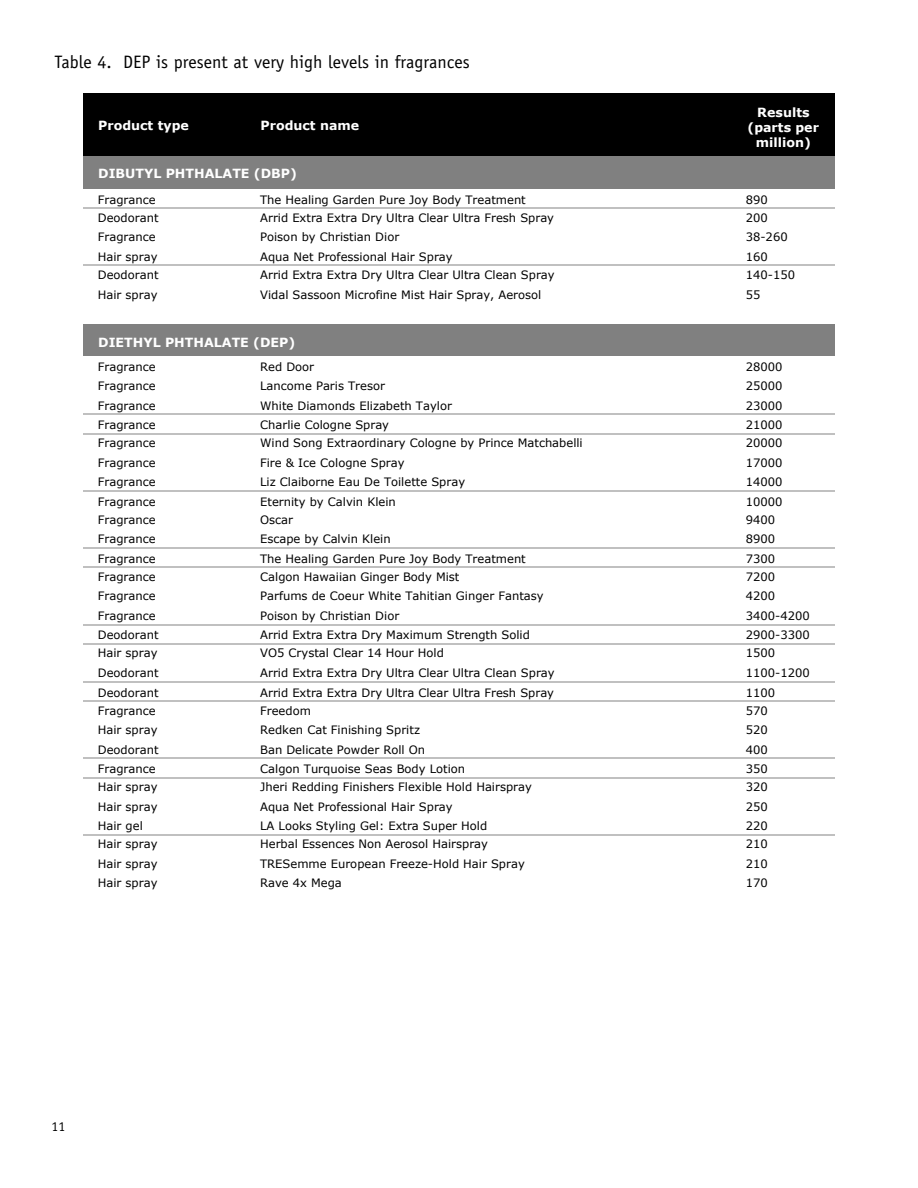
<style>
.page{position:relative;width:918px;height:1188px;background:#fff}
.page>*{position:absolute;margin:0;border:0;box-sizing:border-box;transform-origin:0 0}
.t1{font:18px "Officina Sans";color:#000}
.t2{font:13.5px "Officina Sans";color:#000}
.t3{font:700 12.6px/15px "Verdana";color:#fff;text-align:center}
.t4{font:11.55px "Verdana";color:#000}
</style>
<div class="page">
<div style="left:83px;top:93px;width:751px;height:63px;background:#000"></div>
<div style="left:83px;top:156px;width:751px;height:33px;background:#808080"></div>
<div style="left:83px;top:325px;width:751px;height:31px;background:#808080"></div>
<hr style="left:83px;top:208px;width:751px;height:1px;background:#c0c0c0">
<hr style="left:83px;top:265px;width:751px;height:1px;background:#c0c0c0">
<hr style="left:83px;top:414px;width:751px;height:1px;background:#c0c0c0">
<hr style="left:83px;top:433px;width:751px;height:2px;background:#c0c0c0">
<hr style="left:83px;top:490px;width:751px;height:2px;background:#c0c0c0">
<hr style="left:83px;top:547px;width:751px;height:2px;background:#c0c0c0">
<hr style="left:83px;top:567px;width:751px;height:1px;background:#c0c0c0">
<hr style="left:83px;top:624px;width:751px;height:2px;background:#c0c0c0">
<hr style="left:83px;top:644px;width:751px;height:1px;background:#c0c0c0">
<hr style="left:83px;top:681px;width:751px;height:1px;background:#c0c0c0">
<hr style="left:83px;top:700px;width:751px;height:2px;background:#c0c0c0">
<hr style="left:83px;top:758px;width:751px;height:1px;background:#c0c0c0">
<hr style="left:83px;top:777px;width:751px;height:1px;background:#c0c0c0">
<hr style="left:83px;top:834px;width:751px;height:2px;background:#c0c0c0">
<h1 class="t1" style="left:55px;top:54px;width:417px">Table 4. DEP is present at very high levels in fragrances</h1>
<p class="t3" style="left:98px;top:118px;width:92px">Product type</p>
<p class="t3" style="left:261px;top:118px;width:100px">Product name</p>
<p class="t3" style="left:748px;top:104px;width:73px">Results (parts per million)</p>
<p class="t3" style="left:98px;top:166px;width:200px">DIBUTYL PHTHALATE (DBP)</p>
<p class="t4" style="left:98px;top:192px;width:59px">Fragrance</p>
<p class="t4" style="left:260px;top:192px;width:267px">The Healing Garden Pure Joy Body Treatment</p>
<p class="t4" style="left:746px;top:192px;width:24px">890</p>
<p class="t4" style="left:98px;top:210px;width:62px">Deodorant</p>
<p class="t4" style="left:260px;top:210px;width:295px">Arrid Extra Extra Dry Ultra Clear Ultra Fresh Spray</p>
<p class="t4" style="left:746px;top:210px;width:24px">200</p>
<p class="t4" style="left:98px;top:230px;width:59px">Fragrance</p>
<p class="t4" style="left:260px;top:230px;width:141px">Poison by Christian Dior</p>
<p class="t4" style="left:746px;top:230px;width:43px">38-260</p>
<p class="t4" style="left:98px;top:249px;width:61px">Hair spray</p>
<p class="t4" style="left:260px;top:249px;width:194px">Aqua Net Professional Hair Spray</p>
<p class="t4" style="left:746px;top:249px;width:24px">160</p>
<p class="t4" style="left:98px;top:267px;width:62px">Deodorant</p>
<p class="t4" style="left:260px;top:267px;width:296px">Arrid Extra Extra Dry Ultra Clear Ultra Clean Spray</p>
<p class="t4" style="left:746px;top:267px;width:51px">140-150</p>
<p class="t4" style="left:98px;top:287px;width:61px">Hair spray</p>
<p class="t4" style="left:260px;top:287px;width:283px">Vidal Sassoon Microfine Mist Hair Spray, Aerosol</p>
<p class="t4" style="left:746px;top:287px;width:16px">55</p>
<p class="t3" style="left:98px;top:334px;width:199px">DIETHYL PHTHALATE (DEP)</p>
<p class="t4" style="left:98px;top:359px;width:59px">Fragrance</p>
<p class="t4" style="left:260px;top:359px;width:56px">Red Door</p>
<p class="t4" style="left:746px;top:359px;width:38px">28000</p>
<p class="t4" style="left:98px;top:378px;width:59px">Fragrance</p>
<p class="t4" style="left:260px;top:378px;width:126px">Lancome Paris Tresor</p>
<p class="t4" style="left:746px;top:378px;width:38px">25000</p>
<p class="t4" style="left:98px;top:398px;width:59px">Fragrance</p>
<p class="t4" style="left:260px;top:398px;width:193px">White Diamonds Elizabeth Taylor</p>
<p class="t4" style="left:746px;top:398px;width:38px">23000</p>
<p class="t4" style="left:98px;top:417px;width:59px">Fragrance</p>
<p class="t4" style="left:260px;top:417px;width:130px">Charlie Cologne Spray</p>
<p class="t4" style="left:746px;top:417px;width:38px">21000</p>
<p class="t4" style="left:98px;top:435px;width:59px">Fragrance</p>
<p class="t4" style="left:260px;top:435px;width:324px">Wind Song Extraordinary Cologne by Prince Matchabelli</p>
<p class="t4" style="left:746px;top:435px;width:38px">20000</p>
<p class="t4" style="left:98px;top:455px;width:59px">Fragrance</p>
<p class="t4" style="left:260px;top:455px;width:146px">Fire &amp; Ice Cologne Spray</p>
<p class="t4" style="left:746px;top:455px;width:38px">17000</p>
<p class="t4" style="left:98px;top:474px;width:59px">Fragrance</p>
<p class="t4" style="left:260px;top:474px;width:207px">Liz Claiborne Eau De Toilette Spray</p>
<p class="t4" style="left:746px;top:474px;width:38px">14000</p>
<p class="t4" style="left:98px;top:494px;width:59px">Fragrance</p>
<p class="t4" style="left:260px;top:494px;width:137px">Eternity by Calvin Klein</p>
<p class="t4" style="left:746px;top:494px;width:38px">10000</p>
<p class="t4" style="left:98px;top:512px;width:59px">Fragrance</p>
<p class="t4" style="left:260px;top:512px;width:34px">Oscar</p>
<p class="t4" style="left:746px;top:512px;width:31px">9400</p>
<p class="t4" style="left:98px;top:532px;width:59px">Fragrance</p>
<p class="t4" style="left:260px;top:532px;width:132px">Escape by Calvin Klein</p>
<p class="t4" style="left:746px;top:532px;width:31px">8900</p>
<p class="t4" style="left:98px;top:551px;width:59px">Fragrance</p>
<p class="t4" style="left:260px;top:551px;width:267px">The Healing Garden Pure Joy Body Treatment</p>
<p class="t4" style="left:746px;top:551px;width:31px">7300</p>
<p class="t4" style="left:98px;top:569px;width:59px">Fragrance</p>
<p class="t4" style="left:260px;top:569px;width:201px">Calgon Hawaiian Ginger Body Mist</p>
<p class="t4" style="left:746px;top:569px;width:31px">7200</p>
<p class="t4" style="left:98px;top:589px;width:59px">Fragrance</p>
<p class="t4" style="left:260px;top:589px;width:285px">Parfums de Coeur White Tahitian Ginger Fantasy</p>
<p class="t4" style="left:746px;top:589px;width:31px">4200</p>
<p class="t4" style="left:98px;top:608px;width:59px">Fragrance</p>
<p class="t4" style="left:260px;top:608px;width:141px">Poison by Christian Dior</p>
<p class="t4" style="left:746px;top:608px;width:65px">3400-4200</p>
<p class="t4" style="left:98px;top:628px;width:62px">Deodorant</p>
<p class="t4" style="left:260px;top:628px;width:271px">Arrid Extra Extra Dry Maximum Strength Solid</p>
<p class="t4" style="left:746px;top:628px;width:65px">2900-3300</p>
<p class="t4" style="left:98px;top:646px;width:61px">Hair spray</p>
<p class="t4" style="left:260px;top:646px;width:185px">VO5 Crystal Clear 14 Hour Hold</p>
<p class="t4" style="left:746px;top:646px;width:31px">1500</p>
<p class="t4" style="left:98px;top:665px;width:62px">Deodorant</p>
<p class="t4" style="left:260px;top:665px;width:296px">Arrid Extra Extra Dry Ultra Clear Ultra Clean Spray</p>
<p class="t4" style="left:746px;top:665px;width:65px">1100-1200</p>
<p class="t4" style="left:98px;top:685px;width:62px">Deodorant</p>
<p class="t4" style="left:260px;top:685px;width:295px">Arrid Extra Extra Dry Ultra Clear Ultra Fresh Spray</p>
<p class="t4" style="left:746px;top:685px;width:31px">1100</p>
<p class="t4" style="left:98px;top:703px;width:59px">Fragrance</p>
<p class="t4" style="left:260px;top:703px;width:52px">Freedom</p>
<p class="t4" style="left:746px;top:703px;width:24px">570</p>
<p class="t4" style="left:98px;top:723px;width:61px">Hair spray</p>
<p class="t4" style="left:260px;top:723px;width:161px">Redken Cat Finishing Spritz</p>
<p class="t4" style="left:746px;top:723px;width:24px">520</p>
<p class="t4" style="left:98px;top:742px;width:62px">Deodorant</p>
<p class="t4" style="left:260px;top:742px;width:167px">Ban Delicate Powder Roll On</p>
<p class="t4" style="left:746px;top:742px;width:24px">400</p>
<p class="t4" style="left:98px;top:762px;width:59px">Fragrance</p>
<p class="t4" style="left:260px;top:762px;width:206px">Calgon Turquoise Seas Body Lotion</p>
<p class="t4" style="left:746px;top:762px;width:24px">350</p>
<p class="t4" style="left:98px;top:780px;width:61px">Hair spray</p>
<p class="t4" style="left:260px;top:780px;width:273px">Jheri Redding Finishers Flexible Hold Hairspray</p>
<p class="t4" style="left:746px;top:780px;width:24px">320</p>
<p class="t4" style="left:98px;top:799px;width:61px">Hair spray</p>
<p class="t4" style="left:260px;top:799px;width:194px">Aqua Net Professional Hair Spray</p>
<p class="t4" style="left:746px;top:799px;width:24px">250</p>
<p class="t4" style="left:98px;top:819px;width:46px">Hair gel</p>
<p class="t4" style="left:260px;top:819px;width:229px">LA Looks Styling Gel: Extra Super Hold</p>
<p class="t4" style="left:746px;top:819px;width:24px">220</p>
<p class="t4" style="left:98px;top:837px;width:61px">Hair spray</p>
<p class="t4" style="left:260px;top:837px;width:229px">Herbal Essences Non Aerosol Hairspray</p>
<p class="t4" style="left:746px;top:837px;width:24px">210</p>
<p class="t4" style="left:98px;top:856px;width:61px">Hair spray</p>
<p class="t4" style="left:260px;top:856px;width:266px">TRESemme European Freeze-Hold Hair Spray</p>
<p class="t4" style="left:746px;top:856px;width:24px">210</p>
<p class="t4" style="left:98px;top:876px;width:61px">Hair spray</p>
<p class="t4" style="left:260px;top:876px;width:83px">Rave 4x Mega</p>
<p class="t4" style="left:746px;top:876px;width:24px">170</p>
<p class="t2" style="left:52px;top:1121px;width:15px">11</p>
</div>
